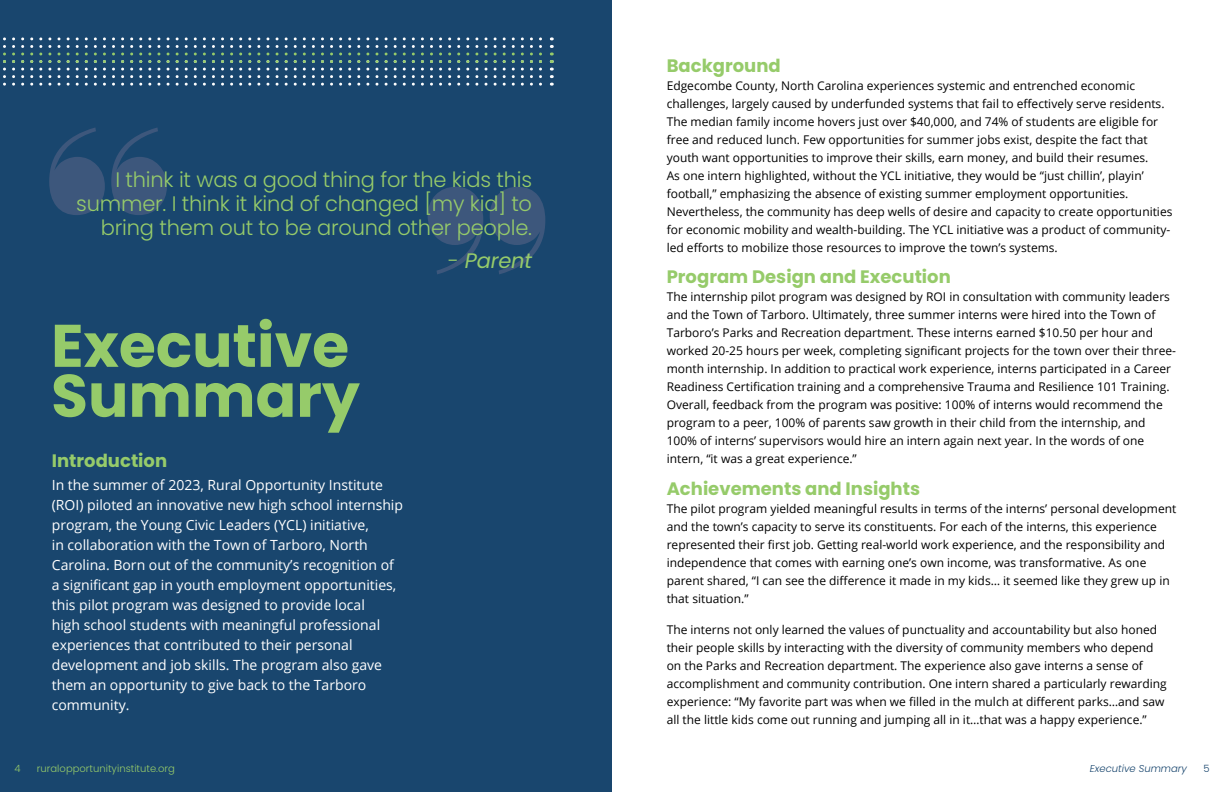
<style>
.page{position:relative;width:1224px;height:792px;background:#fff}
.page>*{position:absolute;margin:0;border:0;box-sizing:border-box;transform-origin:0 0}
.t1{font:700 60px/50px "Poppins";color:#96cb6a}
.t2{font:300 21px/24px "Poppins";letter-spacing:-.01em;color:#96cb6a;text-align:right}
.t3{font:italic 21px "Poppins";letter-spacing:-.01em;color:#96cb6a}
.t4{font:700 18px "Poppins";color:#96cb6a}
.t5{font:14px/20px "Open Sans";color:#fff}
.t6{font:12px/18px "Open Sans";color:#000}
.t7{font:300 10px "Poppins";color:#96cb6a}
.t8{font:italic 300 10px "Poppins";color:#19466e}
.t9{font:300 10px "Poppins";color:#19466e}
.s1{font-weight:300;font-style:normal}
</style>
<div class="page">
<div style="left:0;top:0;width:612px;height:792px;background:#19466e"></div>
<svg style="left:3px;top:37px;width:549px;height:49px"></svg>
<h2 class="t2" style="left:76px;top:167px;width:457px">I think it was a good thing for the kids this summer. I think it kind of changed [my kid] to bring them out to be around other people.</h2>
<h2 class="t3" style="left:448px;top:248px;width:85px"><span class="s1">-</span> Parent</h2>
<h1 class="t1" style="left:51px;top:321px;width:310px">Executive<br>Summary</h1>
<h3 class="t4" style="left:52px;top:450px;width:117px">Introduction</h3>
<p class="t5" style="left:52px;top:475px;width:353px">In the summer of 2023, Rural Opportunity Institute (ROI) piloted an innovative new high school internship program, the Young Civic Leaders (YCL) initiative,<br>in collaboration with the Town of Tarboro, North Carolina. Born out of the community’s recognition of a significant gap in youth employment opportunities, this pilot program was designed to provide local<br>high school students with meaningful professional experiences that contributed to their personal development and job skills. The program also gave them an opportunity to give back to the Tarboro community.</p>
<h3 class="t4" style="left:667px;top:55px;width:115px">Background</h3>
<p class="t6" style="left:667px;top:76px;width:507px">Edgecombe County, North Carolina experiences systemic and entrenched economic challenges, largely caused by underfunded systems that fail to effectively serve residents.<br>The median family income hovers just over $40,000, and 74% of students are eligible for free and reduced lunch. Few opportunities for summer jobs exist, despite the fact that youth want opportunities to improve their skills, earn money, and build their resumes.<br>As one intern highlighted, without the YCL initiative, they would be “just chillin’, playin’ football,” emphasizing the absence of existing summer employment opportunities.<br>Nevertheless, the community has deep wells of desire and capacity to create opportunities for economic mobility and wealth-building. The YCL initiative was a product of community&shy;led efforts to mobilize those resources to improve the town’s systems.</p>
<h3 class="t4" style="left:667px;top:266px;width:286px">Program Design and Execution</h3>
<p class="t6" style="left:667px;top:287px;width:511px">The internship pilot program was designed by ROI in consultation with community leaders and the Town of Tarboro. Ultimately, three summer interns were hired into the Town of Tarboro’s Parks and Recreation department. These interns earned $10.50 per hour and worked 20-25 hours per week, completing significant projects for the town over their three&shy;month internship. In addition to practical work experience, interns participated in a Career Readiness Certification training and a comprehensive Trauma and Resilience 101 Training.<br>Overall, feedback from the program was positive: 100% of interns would recommend the program to a peer, 100% of parents saw growth in their child from the internship, and 100% of interns’ supervisors would hire an intern again next year. In the words of one intern, “it was a great experience.”</p>
<h3 class="t4" style="left:667px;top:478px;width:255px">Achievements and Insights</h3>
<p class="t6" style="left:667px;top:499px;width:511px">The pilot program yielded meaningful results in terms of the interns’ personal development and the town’s capacity to serve its constituents. For each of the interns, this experience represented their first job. Getting real-world work experience, and the responsibility and independence that comes with earning one’s own income, was transformative. As one parent shared, “I can see the difference it made in my kids… it seemed like they grew up in that situation.”</p>
<p class="t6" style="left:667px;top:620px;width:501px">The interns not only learned the values of punctuality and accountability but also honed their people skills by interacting with the diversity of community members who depend on the Parks and Recreation department. The experience also gave interns a sense of accomplishment and community contribution. One intern shared a particularly rewarding experience: “My favorite part was when we filled in the mulch at different parks…and saw all the little kids come out running and jumping all in it…that was a happy experience.”</p>
<p class="t7" style="left:14px;top:763px;width:8px">4</p>
<p class="t7" style="left:37px;top:763px;width:139px">ruralopportunityinstitute.org</p>
<p class="t8" style="left:1090px;top:763px;width:99px">Executive Summary</p>
<p class="t9" style="left:1203px;top:763px;width:8px">5</p>
</div>
